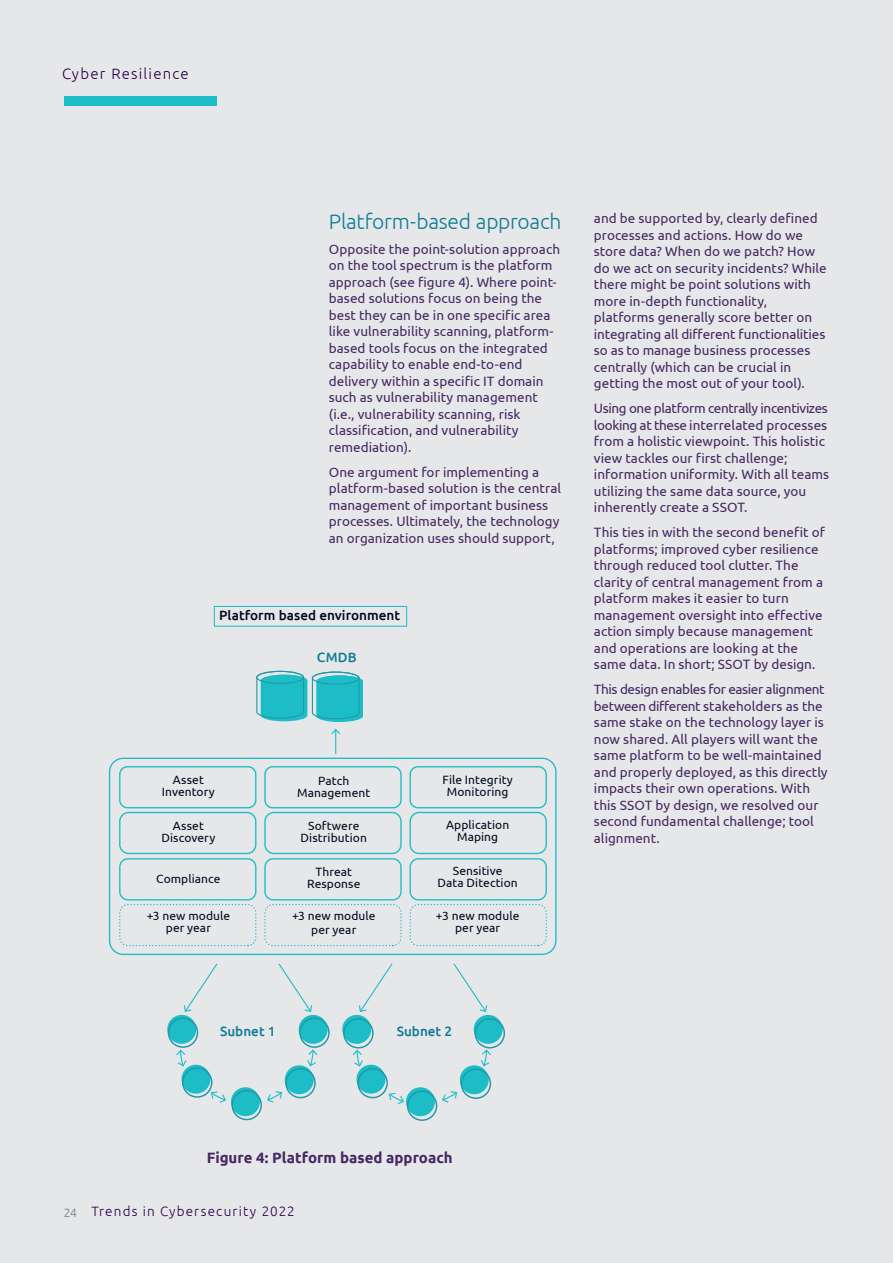
<style>
.page{position:relative;width:893px;height:1263px;background:#e6e7e9}
.page>*{position:absolute;margin:0;border:0;box-sizing:border-box;transform-origin:0 0}
.t1{font:300 21px "Ubuntu";letter-spacing:-.01em;color:#0e7c95}
.t2{font:700 15px "Ubuntu";color:#452863}
.t3{font:300 15px "Ubuntu";letter-spacing:.08em;color:#2a004a}
.t4{font:13.5px/16.5px "Ubuntu";color:#452863}
.t5{font:300 13.5px "Ubuntu";letter-spacing:.085em;color:#2a004a}
.t6{font:500 13.5px "Ubuntu";color:#000a1d}
.t7{font:500 13.5px "Ubuntu";color:#0e7c95}
.t8{font:12px/12px "Ubuntu";letter-spacing:.005em;color:#000a1d;text-align:center}
.t9{font:300 12px "Ubuntu";color:#76787b}
</style>
<div class="page">
<svg style="left:256px;top:670px;width:107px;height:52px"></svg>
<div style="left:256px;top:671px;width:48px;height:13px;border:1px solid #2198a9;border-radius:50%"></div>
<div style="left:109px;top:758px;width:447px;height:197px;border:1px solid #1cbdc6;border-radius:14px"></div>
<div style="left:119px;top:766px;width:137px;height:42px;border:1px solid #1cbdc6;border-radius:8px"></div>
<div style="left:264px;top:766px;width:138px;height:42px;border:1px solid #1cbdc6;border-radius:8px"></div>
<div style="left:409px;top:766px;width:138px;height:42px;border:1px solid #1cbdc6;border-radius:8px"></div>
<div style="left:119px;top:812px;width:137px;height:42px;border:1px solid #1cbdc6;border-radius:9px"></div>
<div style="left:264px;top:812px;width:138px;height:42px;border:1px solid #1cbdc6;border-radius:9px"></div>
<div style="left:409px;top:812px;width:138px;height:42px;border:1px solid #1cbdc6;border-radius:9px"></div>
<div style="left:119px;top:858px;width:137px;height:42px;border:1px solid #1cbdc6;border-radius:8px"></div>
<div style="left:264px;top:858px;width:138px;height:42px;border:1px solid #1cbdc6;border-radius:8px"></div>
<div style="left:409px;top:858px;width:138px;height:42px;border:1px solid #1cbdc6;border-radius:8px"></div>
<svg style="left:119px;top:904px;width:138px;height:43px"></svg>
<svg style="left:264px;top:904px;width:138px;height:43px"></svg>
<svg style="left:409px;top:904px;width:138px;height:43px"></svg>
<svg style="left:176px;top:1049px;width:10px;height:18px"></svg>
<svg style="left:307px;top:1049px;width:10px;height:18px"></svg>
<svg style="left:210px;top:1091px;width:16px;height:12px"></svg>
<svg style="left:267px;top:1091px;width:16px;height:12px"></svg>
<div style="left:167px;top:1015px;width:29px;height:29px;background:#1cbdc6;border-radius:50%"></div>
<div style="left:181px;top:1065px;width:29px;height:29px;background:#1cbdc6;border-radius:50%"></div>
<div style="left:231px;top:1087px;width:29px;height:29px;background:#1cbdc6;border-radius:50%"></div>
<div style="left:285px;top:1065px;width:29px;height:29px;background:#1cbdc6;border-radius:50%"></div>
<div style="left:299px;top:1015px;width:29px;height:29px;background:#1cbdc6;border-radius:50%"></div>
<div style="left:168px;top:1017px;width:30px;height:31px;border:1px solid #2198a9;border-radius:50%"></div>
<div style="left:182px;top:1067px;width:30px;height:31px;border:1px solid #2198a9;border-radius:50%"></div>
<div style="left:232px;top:1090px;width:30px;height:30px;border:1px solid #2198a9;border-radius:50%"></div>
<div style="left:285px;top:1068px;width:31px;height:30px;border:1px solid #2198a9;border-radius:50%"></div>
<div style="left:299px;top:1017px;width:31px;height:31px;border:1px solid #2198a9;border-radius:50%"></div>
<svg style="left:184px;top:963px;width:34px;height:49px"></svg>
<svg style="left:278px;top:963px;width:34px;height:49px"></svg>
<svg style="left:353px;top:1049px;width:10px;height:18px"></svg>
<svg style="left:481px;top:1049px;width:10px;height:18px"></svg>
<svg style="left:388px;top:1093px;width:16px;height:11px"></svg>
<svg style="left:442px;top:1091px;width:16px;height:12px"></svg>
<div style="left:342px;top:1015px;width:29px;height:29px;background:#1cbdc6;border-radius:50%"></div>
<div style="left:356px;top:1065px;width:29px;height:29px;background:#1cbdc6;border-radius:50%"></div>
<div style="left:406px;top:1087px;width:29px;height:29px;background:#1cbdc6;border-radius:50%"></div>
<div style="left:460px;top:1065px;width:29px;height:29px;background:#1cbdc6;border-radius:50%"></div>
<div style="left:474px;top:1015px;width:29px;height:29px;background:#1cbdc6;border-radius:50%"></div>
<div style="left:343px;top:1018px;width:31px;height:30px;border:1px solid #2198a9;border-radius:50%"></div>
<div style="left:357px;top:1068px;width:31px;height:30px;border:1px solid #2198a9;border-radius:50%"></div>
<div style="left:407px;top:1090px;width:30px;height:31px;border:1px solid #2198a9;border-radius:50%"></div>
<div style="left:461px;top:1068px;width:30px;height:31px;border:1px solid #2198a9;border-radius:50%"></div>
<div style="left:475px;top:1018px;width:30px;height:30px;border:1px solid #2198a9;border-radius:50%"></div>
<svg style="left:359px;top:963px;width:34px;height:49px"></svg>
<svg style="left:453px;top:963px;width:34px;height:49px"></svg>
<svg style="left:331px;top:729px;width:9px;height:25px"></svg>
<div style="left:214px;top:606px;width:193px;height:20px;border:1px solid #1cbdc6"></div>
<div style="left:64px;top:96px;width:152px;height:10px;background:#1cbdc6"></div>
<p class="t3" style="left:62px;top:64px;width:128px">Cyber Resilience</p>
<h1 class="t1" style="left:329px;top:209px;width:234px">Platform-based approach</h1>
<p class="t4" style="left:329px;top:240px;width:233px">Opposite the point-solution approach on the tool spectrum is the platform approach (see figure 4). Where point&shy;based solutions focus on being the best they can be in one specific area like vulnerability scanning, platform&shy;based tools focus on the integrated capability to enable end-to-end delivery within a specific IT domain such as vulnerability management (i.e., vulnerability scanning, risk classification, and vulnerability remediation).</p>
<p class="t4" style="left:329px;top:463px;width:234px">One argument for implementing a platform-based solution is the central management of important business processes. Ultimately, the technology an organization uses should support,</p>
<p class="t6" style="left:219px;top:607px;width:182px">Platform based environment</p>
<p class="t7" style="left:317px;top:649px;width:41px">CMDB</p>
<p class="t8" style="left:442px;top:773px;width:72px">File Integrity<br>Monitoring</p>
<p class="t8" style="left:446px;top:819px;width:65px">Application<br>Maping</p>
<p class="t8" style="left:297px;top:774px;width:75px">Patch<br>Management</p>
<p class="t8" style="left:301px;top:820px;width:68px">Softwere<br>Distribution</p>
<p class="t8" style="left:162px;top:773px;width:55px">Asset<br>Inventory</p>
<p class="t8" style="left:161px;top:819px;width:55px">Asset<br>Discovery</p>
<p class="t8" style="left:156px;top:872px;width:66px">Compliance</p>
<p class="t8" style="left:147px;top:910px;width:85px">+3 new module per year</p>
<p class="t8" style="left:292px;top:909px;width:85px;line-height:13.5px">+3 new module per year</p>
<p class="t8" style="left:436px;top:910px;width:85px">+3 new module per year</p>
<p class="t8" style="left:307px;top:865px;width:55px">Threat<br>Response</p>
<p class="t8" style="left:438px;top:864px;width:82px">Sensitive<br>Data Ditection</p>
<p class="t4" style="left:594px;top:210px;width:234px">and be supported by, clearly defined processes and actions. How do we store data? When do we patch? How do we act on security incidents? While there might be point solutions with more in-depth functionality, platforms generally score better on integrating all different functionalities so as to manage business processes centrally (which can be crucial in getting the most out of your tool).</p>
<p class="t4" style="left:594px;top:400px;width:237px">Using one platform centrally incentivizes looking at these interrelated processes from a holistic viewpoint. This holistic view tackles our first challenge; information uniformity. With all teams utilizing the same data source, you inherently create a SSOT.</p>
<p class="t4" style="left:594px;top:524px;width:232px">This ties in with the second benefit of platforms; improved cyber resilience through reduced tool clutter. The clarity of central management from a platform makes it easier to turn management oversight into effective action simply because management and operations are looking at the same data. In short; SSOT by design.</p>
<p class="t4" style="left:594px;top:681px;width:235px">This design enables for easier alignment between different stakeholders as the same stake on the technology layer is now shared. All players will want the same platform to be well-maintained and properly deployed, as this directly impacts their own operations. With this SSOT by design, we resolved our second fundamental challenge; tool alignment.</p>
<p class="t7" style="left:220px;top:1022px;width:57px">Subnet 1</p>
<p class="t7" style="left:397px;top:1022px;width:57px">Subnet 2</p>
<p class="t2" style="left:207px;top:1149px;width:247px">Figure 4: Platform based approach</p>
<p class="t9" style="left:64px;top:1205px;width:14px">24</p>
<p class="t5" style="left:92px;top:1203px;width:205px">Trends in Cybersecurity 2022</p>
</div>
